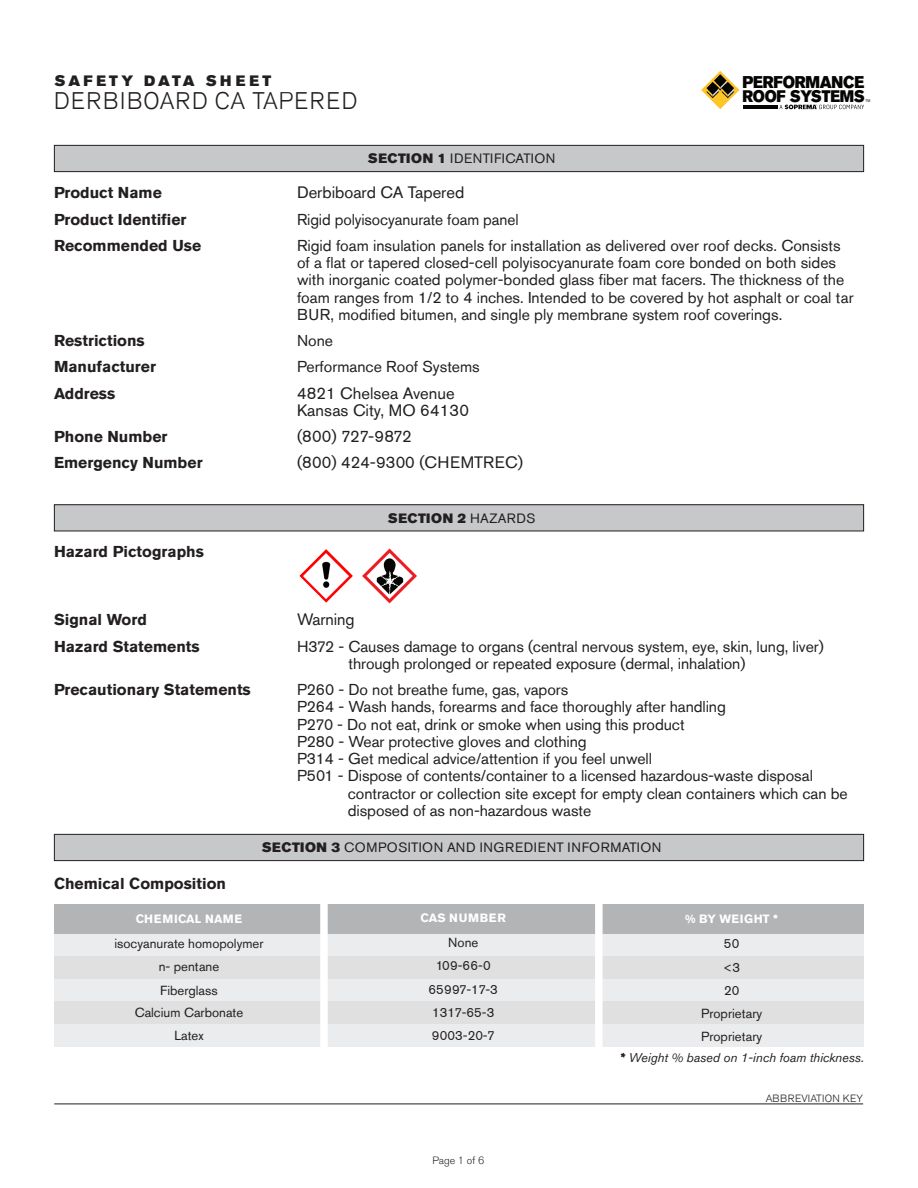
<style>
.page{position:relative;width:918px;height:1188px;background:#fff}
.page>*{position:absolute;margin:0;border:0;box-sizing:border-box;transform-origin:0 0}
.t1{font:300 24px "Akzidenz Grotesk Std";letter-spacing:.065em;color:#231f20;scale:.95 1}
.t2{font:16.95px "Akzidenz Grotesk Std Super";letter-spacing:-.01em;color:#050504;scale:.9 1}
.t3{font:16.65px "Akzidenz Grotesk Std Super";letter-spacing:-.02em;color:#050504;scale:.9 1}
.t4{font:16.5px/17.2px "Akzidenz Grotesk Std";color:#231f20}
.t5{font:16.5px "Akzidenz Grotesk Std";letter-spacing:-.02em;color:#231f20}
.t6{font:15.75px/17.2px "Akzidenz Grotesk Std";letter-spacing:-.005em;color:#231f20}
.t7{font:700 15.75px "Akzidenz Grotesk Std";color:#231f20}
.t8{font:15px "Akzidenz Grotesk Std Super";letter-spacing:.215em;color:#231f20}
.t9{font:13.5px "Akzidenz Grotesk Std";letter-spacing:.035em;color:#231f20}
.t10{font:13.5px "Akzidenz Grotesk Std Super";letter-spacing:.04em;color:#231f20}
.t11{font:13.2px "Akzidenz Grotesk Std";color:#231f20}
.t12{font:italic 12.75px "Akzidenz Grotesk Std";color:#231f20}
.t13{font:700 12px "Akzidenz Grotesk Std";letter-spacing:.035em;color:#fff}
.t14{font:700 12px "Akzidenz Grotesk Std";letter-spacing:.055em;color:#fff}
.t15{font:300 10.5px "Akzidenz Grotesk Std";letter-spacing:.01em;color:#231f20}
.t16{font:3.9px "Akzidenz Grotesk Std";color:#050504;scale:.9 1}
.s1{font-family:"Akzidenz Grotesk Std Super"}
.s2{font-family:"Akzidenz Grotesk Std"}
.s3{font-weight:700}
</style>
<div class="page">
<svg style="left:701px;top:71px;width:38px;height:38px"></svg>
<svg style="left:779px;top:105px;width:85px;height:4px"></svg>
<hr style="left:743px;top:109px;width:34px;height:1px;background:#050504">
<hr style="left:743px;top:105px;width:34px;height:3px;background:#050504">
<div style="left:54px;top:145px;width:810px;height:27px;background:#c7c8ca"></div>
<div style="left:54px;top:145px;width:810px;height:27px;border:1px solid #231f20"></div>
<div style="left:54px;top:505px;width:810px;height:26px;background:#c7c8ca"></div>
<div style="left:54px;top:504px;width:810px;height:27px;border:1px solid #231f20"></div>
<div style="left:54px;top:834px;width:810px;height:27px;background:#c7c8ca"></div>
<div style="left:54px;top:834px;width:810px;height:27px;border:1px solid #231f20"></div>
<svg style="left:362px;top:549px;width:55px;height:54px"></svg>
<img style="left:299px;top:549px;width:54px;height:54px">
<svg style="left:54px;top:904px;width:810px;height:143px;background:#dcdcde"></svg>
<hr style="left:54px;top:1104px;width:809px;height:1px;background:#231f20">
<p class="t8" style="left:55px;top:72px;width:218px">SAFETY DATA SHEET</p>
<p class="t2" style="left:742px;top:72px;width:137px">PERFORMANCE</p>
<p class="t3" style="left:743px;top:86px;width:137px">ROOF SYSTEMS</p>
<p class="t16" style="left:866px;top:98px;width:7px">TM</p>
<h1 class="t1" style="left:54px;top:87px;width:321px">DERBIBOARD CA TAPERED</h1>
<p class="t9" style="left:368px;top:151px;width:189px"><span class="s1">SECTION 1</span> IDENTIFICATION</p>
<p class="t7" style="left:54px;top:184px;width:109px">Product Name</p>
<p class="t4" style="left:297px;top:184px;width:169px">Derbiboard CA Tapered</p>
<p class="t7" style="left:54px;top:210px;width:134px">Product Identifier</p>
<p class="t6" style="left:297px;top:210px;width:223px">Rigid polyisocyanurate foam panel</p>
<p class="t7" style="left:54px;top:236px;width:149px">Recommended Use</p>
<p class="t6" style="left:297px;top:237px;width:558px">Rigid foam insulation panels for installation as delivered over roof decks. Consists of a flat or tapered closed-cell polyisocyanurate foam core bonded on both sides with inorganic coated polymer-bonded glass fiber mat facers. The thickness of the foam ranges from 1/2 to 4 inches. Intended to be covered by hot asphalt or coal tar BUR, modified bitumen, and single ply membrane system roof coverings.</p>
<p class="t7" style="left:54px;top:332px;width:92px">Restrictions</p>
<p class="t6" style="left:297px;top:332px;width:38px">None</p>
<p class="t7" style="left:54px;top:358px;width:103px">Manufacturer</p>
<p class="t6" style="left:297px;top:358px;width:184px">Performance Roof Systems</p>
<p class="t7" style="left:54px;top:384px;width:63px">Address</p>
<p class="t4" style="left:297px;top:384px;width:174px">4821 Chelsea Avenue<br>Kansas City, MO 64130</p>
<p class="t7" style="left:54px;top:428px;width:115px">Phone Number</p>
<p class="t5" style="left:297px;top:427px;width:116px">(800) 727-9872</p>
<p class="t7" style="left:54px;top:454px;width:150px">Emergency Number</p>
<p class="t4" style="left:297px;top:454px;width:228px">(800) 424-9300 (CHEMTREC)</p>
<p class="t7" style="left:54px;top:542px;width:151px">Hazard Pictographs</p>
<p class="t10" style="left:388px;top:510px;width:149px">SECTION 2 <span class="s2">HAZARDS</span></p>
<p class="t7" style="left:54px;top:611px;width:94px">Signal Word</p>
<p class="t4" style="left:297px;top:611px;width:59px">Warning</p>
<p class="t7" style="left:54px;top:637px;width:147px">Hazard Statements</p>
<p class="t6" style="left:349px;top:637px;width:477px;text-indent:-52px">H372 - Causes damage to organs (central nervous system, eye, skin, lung, liver) through prolonged or repeated exposure (dermal, inhalation)</p>
<p class="t7" style="left:54px;top:681px;width:198px">Precautionary Statements</p>
<p class="t6" style="left:297px;top:681px;width:273px">P260 - Do not breathe fume, gas, vapors</p>
<p class="t6" style="left:297px;top:698px;width:430px">P264 - Wash hands, forearms and face thoroughly after handling</p>
<p class="t6" style="left:297px;top:715px;width:389px">P270 - Do not eat, drink or smoke when using this product</p>
<p class="t6" style="left:297px;top:733px;width:291px">P280 - Wear protective gloves and clothing</p>
<p class="t6" style="left:297px;top:750px;width:357px">P314 - Get medical advice/attention if you feel unwell</p>
<p class="t6" style="left:297px;top:767px;width:518px">P501 - Dispose of contents/container to a licensed hazardous-waste disposal</p>
<p class="t6" style="left:348px;top:784px;width:501px">contractor or collection site except for empty clean containers which can be</p>
<p class="t6" style="left:348px;top:802px;width:245px">disposed of as non-hazardous waste</p>
<p class="t7" style="left:54px;top:874px;width:174px">Chemical Composition</p>
<p class="t9" style="left:262px;top:840px;width:401px"><span class="s1">SECTION 3</span> COMPOSITION AND INGREDIENT INFORMATION</p>
<p class="t13" style="left:136px;top:912px;width:108px">CHEMICAL NAME</p>
<p class="t11" style="left:114px;top:936px;width:151px">isocyanurate homopolymer</p>
<p class="t11" style="left:159px;top:959px;width:62px">n- pentane</p>
<p class="t11" style="left:160px;top:982px;width:59px">Fiberglass</p>
<p class="t11" style="left:135px;top:1005px;width:110px">Calcium Carbonate</p>
<p class="t11" style="left:174px;top:1028px;width:31px">Latex</p>
<p class="t14" style="left:421px;top:910px;width:87px">CAS NUMBER</p>
<p class="t11" style="left:448px;top:935px;width:32px">None</p>
<p class="t11" style="left:436px;top:958px;width:56px">109-66-0</p>
<p class="t11" style="left:429px;top:981px;width:71px">65997-17-3</p>
<p class="t11" style="left:432px;top:1004px;width:64px">1317-65-3</p>
<p class="t11" style="left:432px;top:1028px;width:64px">9003-20-7</p>
<p class="t15" style="left:433px;top:1155px;width:53px">Page 1 of 6</p>
<p class="t13" style="left:685px;top:912px;width:95px">% BY WEIGHT *</p>
<p class="t11" style="left:724px;top:936px;width:17px">50</p>
<p class="t11" style="left:723px;top:959px;width:19px">&lt;3</p>
<p class="t11" style="left:724px;top:982px;width:17px">20</p>
<p class="t11" style="left:701px;top:1006px;width:62px">Proprietary</p>
<p class="t11" style="left:701px;top:1029px;width:62px">Proprietary</p>
<p class="t12" style="left:620px;top:1050px;width:246px"><span class="s3">*</span> Weight % based on 1-inch foam thickness.</p>
<p class="t15" style="left:766px;top:1092px;width:99px">ABBREVIATION KEY</p>
</div>
